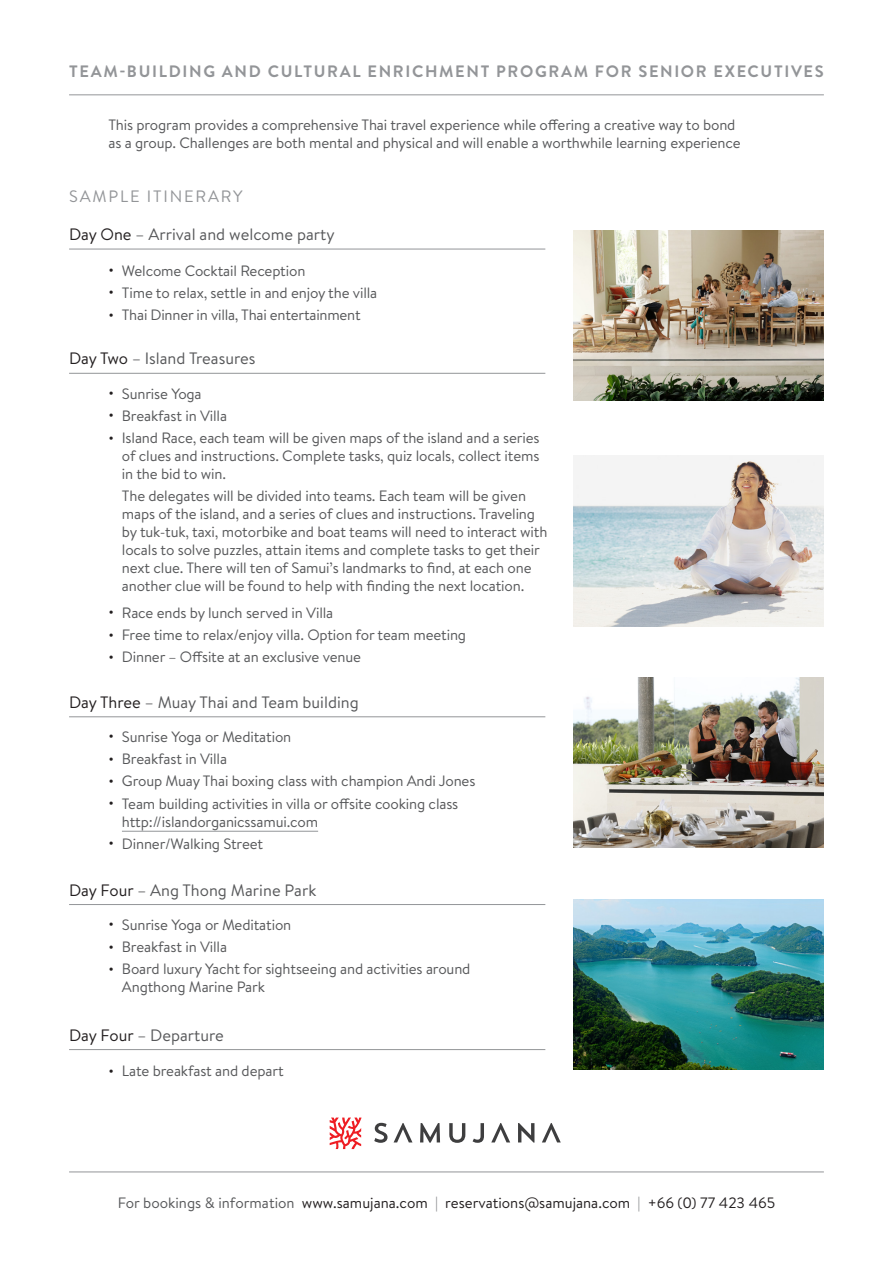
<style>
.page{position:relative;width:893px;height:1263px;background:#fff}
.page>*{position:absolute;margin:0;border:0;box-sizing:border-box;transform-origin:0 0}
.t1{font:16.5px "Brandon Text";color:#57585a}
.t2{font:700 16.5px "Brandon Text";letter-spacing:.1em;color:#939598}
.t3{font:16.5px "Brandon Text";letter-spacing:.11em;color:#939598}
.t4{font:15px/18px "Brandon Text";letter-spacing:-.01em;color:#57585a}
.t5{font:15px "Brandon Text";color:#231f20}
.s1{color:#231f20}
.s2{color:#57585a}
.s3{color:#808285}
</style>
<div class="page">
<hr style="left:69px;top:94px;width:755px;height:1px;background:#939598">
<hr style="left:69px;top:249px;width:476px;height:1px;background:#939598">
<hr style="left:69px;top:373px;width:476px;height:1px;background:#939598">
<hr style="left:122px;top:831px;width:196px;height:1px;background:#939598">
<hr style="left:69px;top:716px;width:476px;height:1px;background:#939598">
<hr style="left:69px;top:904px;width:476px;height:1px;background:#939598">
<hr style="left:69px;top:1049px;width:476px;height:1px;background:#939598">
<svg style="left:374px;top:1123px;width:13px;height:20px"></svg>
<svg style="left:420px;top:1123px;width:20px;height:20px"></svg>
<svg style="left:449px;top:1123px;width:16px;height:20px"></svg>
<svg style="left:473px;top:1123px;width:11px;height:20px"></svg>
<svg style="left:518px;top:1123px;width:16px;height:19px"></svg>
<svg style="left:394px;top:1123px;width:18px;height:19px"></svg>
<svg style="left:491px;top:1123px;width:19px;height:19px"></svg>
<svg style="left:542px;top:1123px;width:19px;height:19px"></svg>
<svg style="left:330px;top:1117px;width:32px;height:32px"></svg>
<hr style="left:69px;top:1171px;width:755px;height:1px;background:#939598">
<img style="left:573px;top:678px;width:251px;height:170px">
<img style="left:573px;top:900px;width:251px;height:170px">
<img style="left:573px;top:456px;width:251px;height:170px">
<img style="left:573px;top:231px;width:251px;height:170px">
<p class="t2" style="left:69px;top:60px;width:756px">TEAM-BUILDING AND CULTURAL ENRICHMENT PROGRAM FOR SENIOR EXECUTIVES</p>
<p class="t4" style="left:108px;top:115px;width:634px">This program provides a comprehensive Thai travel experience while offering a creative way to bond as a group. Challenges are both mental and physical and will enable a worthwhile learning experience</p>
<p class="t3" style="left:69px;top:184px;width:175px">SAMPLE ITINERARY</p>
<p class="t1" style="left:69px;top:223px;width:267px"><span class="s1">Day One</span> – Arrival and welcome party</p>
<p class="t4" style="left:108px;top:261px;width:199px"><span class="s1">•</span> Welcome Cocktail Reception</p>
<p class="t4" style="left:108px;top:283px;width:270px"><span class="s1">•</span> Time to relax, settle in and enjoy the villa</p>
<p class="t4" style="left:108px;top:305px;width:254px"><span class="s1">•</span> Thai Dinner in villa, Thai entertainment</p>
<p class="t1" style="left:69px;top:347px;width:188px"><span class="s1">Day Two</span> – Island Treasures</p>
<p class="t4" style="left:108px;top:384px;width:95px"><span class="s1">•</span> Sunrise Yoga</p>
<p class="t4" style="left:108px;top:406px;width:120px"><span class="s1">•</span> Breakfast in Villa</p>
<p class="t4" style="left:122px;top:428px;width:419px;text-align:justify;text-indent:-14px"><span class="s1">•</span> Island Race, each team will be given maps of the island and a series of clues and instructions. Complete tasks, quiz locals, collect items in the bid to win.</p>
<p class="t4" style="left:122px;top:487px;width:427px">The delegates will be divided into teams. Each team will be given maps of the island, and a series of clues and instructions. Traveling by tuk-tuk, taxi, motorbike and boat teams will need to interact with locals to solve puzzles, attain items and complete tasks to get their next clue. There will ten of Samui’s landmarks to find, at each one another clue will be found to help with finding the next location.</p>
<p class="t4" style="left:108px;top:603px;width:226px"><span class="s1">•</span> Race ends by lunch served in Villa</p>
<p class="t4" style="left:108px;top:625px;width:359px"><span class="s1">•</span> Free time to relax/enjoy villa. Option for team meeting</p>
<p class="t4" style="left:108px;top:648px;width:254px"><span class="s1">•</span> Dinner – Offsite at an exclusive venue</p>
<p class="t1" style="left:69px;top:691px;width:291px"><span class="s1">Day Three</span> – Muay Thai and Team building</p>
<p class="t4" style="left:108px;top:727px;width:184px"><span class="s1">•</span> Sunrise Yoga or Meditation</p>
<p class="t4" style="left:108px;top:749px;width:120px"><span class="s1">•</span> Breakfast in Villa</p>
<p class="t4" style="left:108px;top:772px;width:368px"><span class="s1">•</span> Group Muay Thai boxing class with champion Andi Jones</p>
<p class="t4" style="left:122px;top:794px;width:338px;text-indent:-14px"><span class="s1">•</span> Team building activities in villa or offsite cooking class http://islandorganicssamui.com</p>
<p class="t4" style="left:108px;top:834px;width:156px"><span class="s1">•</span> Dinner/Walking Street</p>
<p class="t1" style="left:69px;top:879px;width:249px"><span class="s1">Day Four</span> – Ang Thong Marine Park</p>
<p class="t4" style="left:108px;top:915px;width:184px"><span class="s1">•</span> Sunrise Yoga or Meditation</p>
<p class="t4" style="left:108px;top:937px;width:120px"><span class="s1">•</span> Breakfast in Villa</p>
<p class="t4" style="left:122px;top:960px;width:350px;text-indent:-14px"><span class="s1">•</span> Board luxury Yacht for sightseeing and activities around<br>Angthong Marine Park</p>
<p class="t1" style="left:69px;top:1024px;width:156px"><span class="s1">Day Four</span> – Departure</p>
<p class="t4" style="left:108px;top:1061px;width:177px"><span class="s1">•</span> Late breakfast and depart</p>
<p class="t5" style="left:118px;top:1193px;width:659px"><span class="s2">For bookings &amp; information</span> www.samujana.com <span class="s3">|</span> reservations@samujana.com <span class="s3">|</span> +66 (0) 77 423 465</p>
</div>
